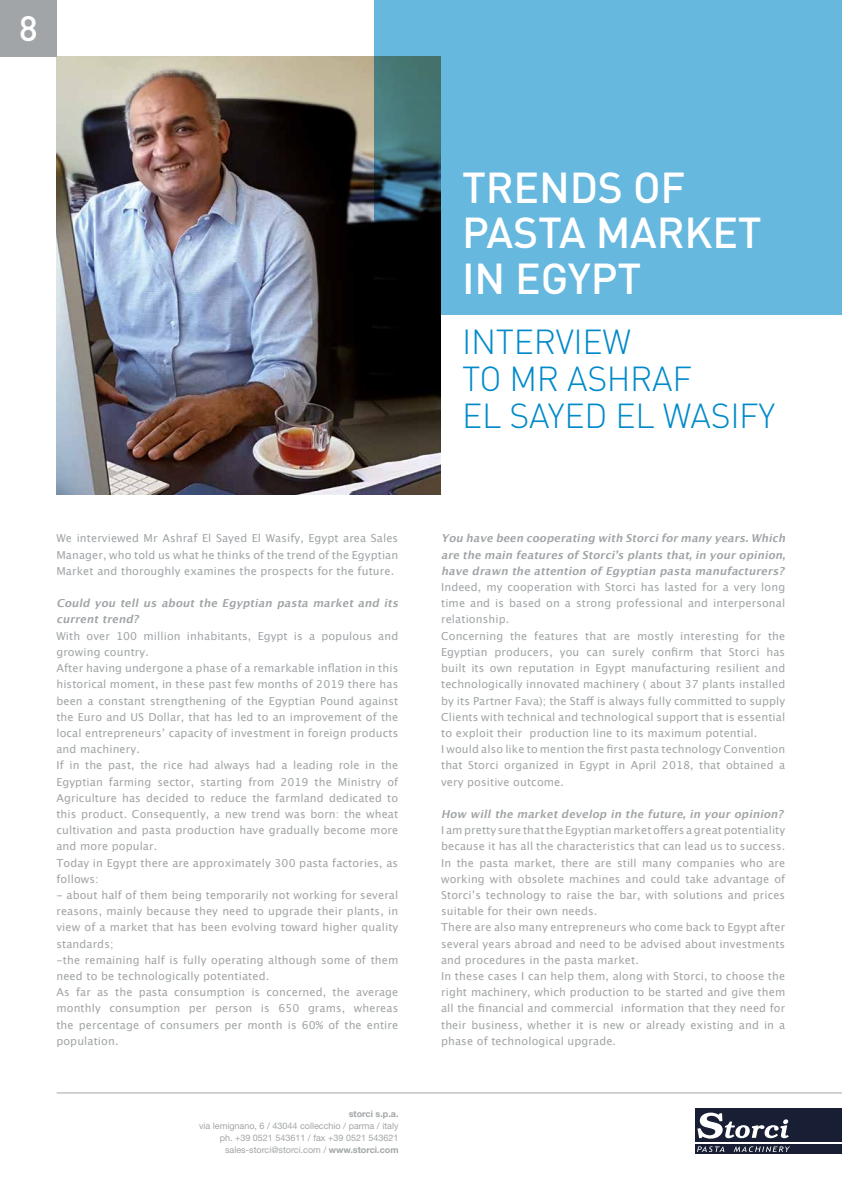
<style>
.page{position:relative;width:842px;height:1191px;background:#fff}
.page>*{position:absolute;margin:0;border:0;box-sizing:border-box;transform-origin:0 0}
.t1{font:500 42.7px/45.6px "DIN";letter-spacing:-.005em;color:#fff}
.t2{font:500 34.9px "DIN";color:#fff}
.t3{font:300 34.3px/37.1px "DIN";letter-spacing:-.01em;color:#008ac9}
.t4{font:11px/16.2px "Lucida Grande";letter-spacing:.01em;color:#a1a5a7}
.t5{font:italic 700 11px/16.2px "Lucida Grande";color:#a1a5a7}
.t6{font:9px/12px "Helvetica Neue";color:#a1a5a7;text-align:right}
.t7{font:700 9px "Helvetica Neue";color:#a1a5a7}
.s1{font-weight:700}
</style>
<div class="page">
<img style="left:57px;top:57px;width:384px;height:438px">
<div style="left:695px;top:1108px;width:147px;height:34px;background:#181f34"></div>
<div style="left:695px;top:1144px;width:147px;height:9px;background:#181f34"></div>
<svg style="left:697px;top:1146px;width:27px;height:6px"></svg>
<svg style="left:734px;top:1146px;width:56px;height:6px"></svg>
<svg style="left:697px;top:1112px;width:92px;height:26px"></svg>
<hr style="left:57px;top:1092px;width:785px;height:1px;background:#a1a5a7">
<div style="left:0;top:0;width:57px;height:57px;background:#a1a5a7"></div>
<svg style="left:374px;top:0;width:468px;height:315px;background:#5ea9cb"></svg>
<h2 class="t2" style="left:19px;top:6px;width:20px">8</h2>
<p class="t4" style="left:56px;top:530px;width:343px;text-align:justify">We interviewed Mr Ashraf El Sayed El Wasify, Egypt area Sales Manager, who told us what he thinks of the trend of the Egyptian Market and thoroughly examines the prospects for the future.</p>
<p class="t5" style="left:56px;top:595px;width:347px">Could you tell us about the Egyptian pasta market and its current trend?</p>
<p class="t4" style="left:56px;top:628px;width:343px">With over 100 million inhabitants, Egypt is a populous and growing country.<br>After having undergone a phase of a remarkable inflation in this historical moment, in these past few months of 2019 there has been a constant strengthening of the Egyptian Pound against the Euro and US Dollar, that has led to an improvement of the local entrepreneurs’ capacity of investment in foreign products and machinery.<br>If in the past, the rice had always had a leading role in the Egyptian farming sector, starting from 2019 the Ministry of Agriculture has decided to reduce the farmland dedicated to this product. Consequently, a new trend was born: the wheat cultivation and pasta production have gradually become more and more popular.<br>Today in Egypt there are approximately 300 pasta factories, as follows:</p>
<p class="t4" style="left:56px;top:887px;width:343px">- about half of them being temporarily not working for several reasons, mainly because they need to upgrade their plants, in view of a market that has been evolving toward higher quality standards;<br>-the remaining half is fully operating although some of them need to be technologically potentiated.<br>As far as the pasta consumption is concerned, the average monthly consumption per person is 650 grams, whereas the percentage of consumers per month is 60% of the entire population.</p>
<p class="t7" style="left:349px;top:1108px;width:51px">storci s.p.a.</p>
<p class="t6" style="left:199px;top:1119px;width:201px">via lemignano, 6 / 43044 collecchio / parma / italy ph. +39 0521 543611 / fax +39 0521 543621 sales-storci@storci.com / <span class="s1">www.storci.com</span></p>
<h1 class="t1" style="left:462px;top:163px;width:301px">TRENDS OF<br>PASTA MARKET<br>IN EGYPT</h1>
<h3 class="t3" style="left:462px;top:322px;width:315px">INTERVIEW<br>TO MR ASHRAF<br>EL SAYED EL WASIFY</h3>
<p class="t5" style="left:441px;top:530px;width:349px;text-align:justify">You have been cooperating with Storciformany years.Which are the main features ofStorci’s plants that,in youropinion, have drawn the attention of Egyptian pasta manufacturers?</p>
<p class="t4" style="left:441px;top:579px;width:346px">Indeed, my cooperation with Storci has lasted for a very long time and is based on a strong professional and interpersonal relationship.<br>Concerning the features that are mostly interesting for the Egyptian producers, you can surely confirm that Storci has built its own reputation in Egypt manufacturing resilient and technologically innovated machinery ( about 37 plants installed by its Partner Fava); the Staff is always fully committed to supply Clients with technical and technological support that is essential to exploit their production line to its maximum potential.<br>I would also like to mention the first pasta technology Convention that Storci organized in Egypt in April 2018, that obtained a very positive outcome.</p>
<p class="t5" style="left:441px;top:806px;width:347px">How will the market develop in the future, in your opinion?</p>
<p class="t4" style="left:441px;top:822px;width:346px">I am pretty sure that the Egyptian market offers a great potentiality because it has all the characteristics that can lead us to success.<br>In the pasta market, there are still many companies who are working with obsolete machines and could take advantage of Storci’s technology to raise the bar, with solutions and prices suitable for their own needs.<br>There are also many entrepreneurs who come back to Egypt after several years abroad and need to be advised about investments and procedures in the pasta market.<br>In these cases I can help them, along with Storci, to choose the right machinery, which production to be started and give them all the financial and commercial information that they need for their business, whether it is new or already existing and in a phase of technological upgrade.</p>
</div>
